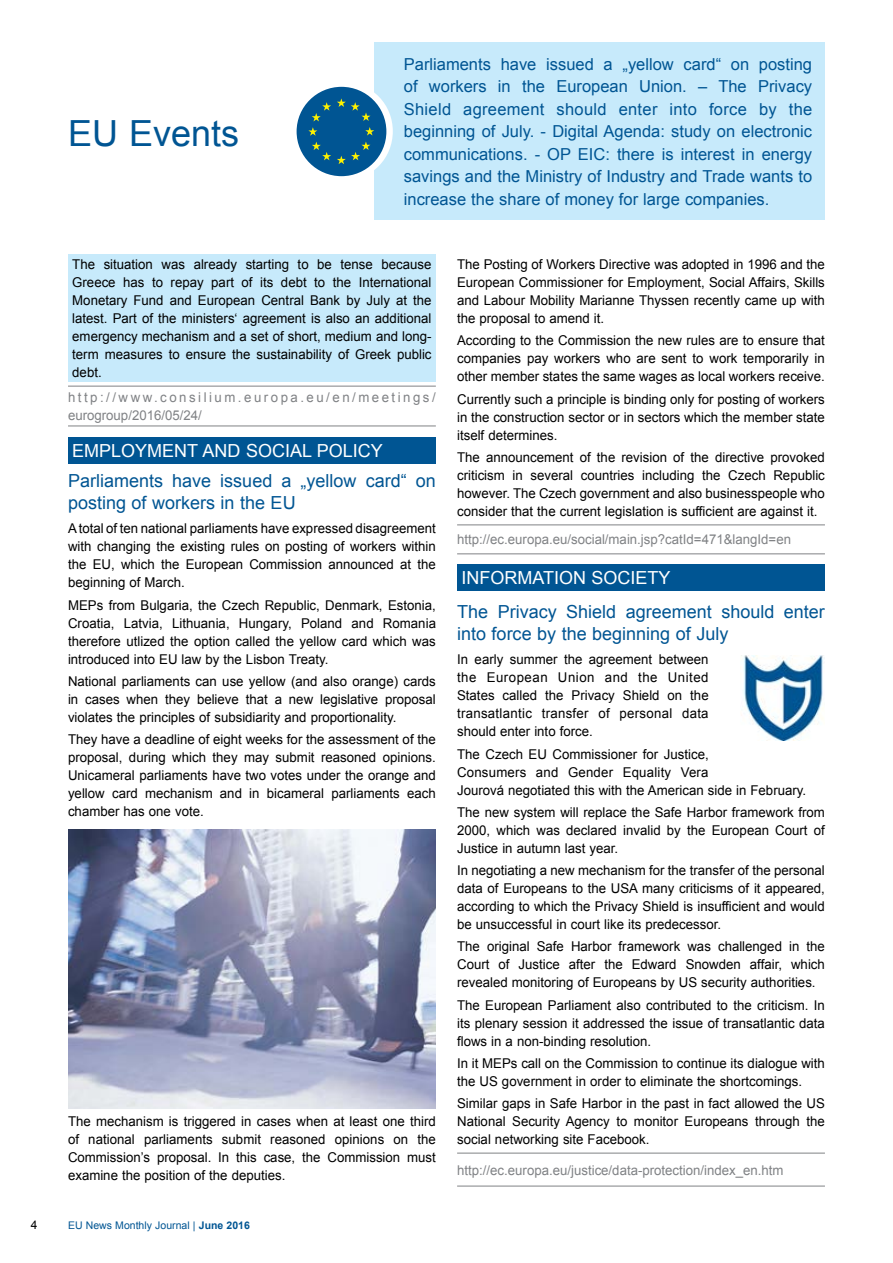
<style>
.page{position:relative;width:893px;height:1263px;background:#fff}
.page>*{position:absolute;margin:0;border:0;box-sizing:border-box;transform-origin:0 0}
.t1{font:36px "Arial";color:#005593}
.t2{font:18px/22.5px "Arial";color:#005593}
.t3{font:18px "Arial";color:#fff}
.t4{font:16.5px/22.5px "Arial";color:#005593;text-align:justify}
.t5{font:13.5px/18px "Arial";color:#000;text-align:justify}
.t6{font:13.5px "Arial";color:#808285}
.t7{font:13.5px/18px "Arial";letter-spacing:.19em;color:#808285}
.t8{font:12px "Arial";color:#000}
.t9{font:10.5px "Arial";color:#005593}
.s1{font-weight:700}
</style>
<div class="page">
<div style="left:68px;top:254px;width:368px;height:128px;background:#c7eafb"></div>
<hr style="left:68px;top:426px;width:368px;height:1px;background:#808285">
<hr style="left:68px;top:386px;width:368px;height:1px;background:#808285">
<hr style="left:457px;top:553px;width:368px;height:1px;background:#808285">
<hr style="left:457px;top:524px;width:368px;height:1px;background:#808285">
<hr style="left:457px;top:1186px;width:368px;height:1px;background:#808285">
<hr style="left:457px;top:1153px;width:368px;height:1px;background:#808285">
<div style="left:374px;top:43px;width:451px;height:177px;background:#c7eafb"></div>
<svg style="left:300px;top:83px;width:93px;height:97px"></svg>
<div style="left:297px;top:87px;width:89px;height:89px;background:#005593;border-radius:50%"></div>
<svg style="left:337px;top:98px;width:33px;height:23px"></svg>
<svg style="left:312px;top:102px;width:19px;height:19px"></svg>
<svg style="left:308px;top:127px;width:9px;height:9px"></svg>
<svg style="left:312px;top:142px;width:19px;height:18px"></svg>
<svg style="left:337px;top:142px;width:33px;height:22px"></svg>
<svg style="left:365px;top:127px;width:9px;height:9px"></svg>
<div style="left:457px;top:564px;width:368px;height:27px;background:#005593"></div>
<div style="left:68px;top:437px;width:368px;height:26px;background:#005593"></div>
<img style="left:68px;top:830px;width:368px;height:278px">
<img style="left:741px;top:655px;width:84px;height:85px">
<p class="t8" style="left:31px;top:1217px;width:8px">4</p>
<h1 class="t1" style="left:68px;top:109px;width:173px">EU Events</h1>
<p class="t4" style="left:404px;top:53px;width:410px">Parliaments have issued a „yellow card“ on posting of workers in the European Union. – The Privacy Shield agreement should enter into force by the beginning of July. - Digital Agenda: study on electronic communications. - OP EIC: there is interest in energy savings and the Ministry of Industry and Trade wants to increase the share of money for large companies.</p>
<p class="t5" style="left:72px;top:256px;width:361px">The situation was already starting to be tense because Greece has to repay part of its debt to the International Monetary Fund and European Central Bank by July at the latest. Part of the ministers‘ agreement is also an additional emergency mechanism and a set of short, medium and long&shy;term measures to ensure the sustainability of Greek public debt.</p>
<p class="t7" style="left:68px;top:388px;width:369px">http://www.consilium.europa.eu/en/meetings/ eurogroup/2016/05/24/</p>
<h2 class="t3" style="left:72px;top:439px;width:312px">EMPLOYMENT AND SOCIAL POLICY</h2>
<h2 class="t2" style="left:68px;top:469px;width:369px">Parliaments have issued a „yellow card“ on posting of workers in the EU</h2>
<p class="t5" style="left:68px;top:520px;width:369px">A total of ten national parliaments have expressed disagreement with changing the existing rules on posting of workers within the EU, which the European Commission announced at the beginning of March.</p>
<p class="t5" style="left:68px;top:596px;width:369px">MEPs from Bulgaria, the Czech Republic, Denmark, Estonia, Croatia, Latvia, Lithuania, Hungary, Poland and Romania therefore utlized the option called the yellow card which was introduced into EU law by the Lisbon Treaty.</p>
<p class="t5" style="left:68px;top:672px;width:369px">National parliaments can use yellow (and also orange) cards in cases when they believe that a new legislative proposal violates the principles of subsidiarity and proportionality.</p>
<p class="t5" style="left:68px;top:731px;width:369px">They have a deadline of eight weeks for the assessment of the proposal, during which they may submit reasoned opinions.<br>Unicameral parliaments have two votes under the orange and yellow card mechanism and in bicameral parliaments each chamber has one vote.</p>
<p class="t5" style="left:68px;top:1112px;width:369px">The mechanism is triggered in cases when at least one third of national parliaments submit reasoned opinions on the Commission’s proposal. In this case, the Commission must examine the position of the deputies.</p>
<p class="t9" style="left:68px;top:1218px;width:183px">EU News Monthly Journal | <span class="s1">June 2016</span></p>
<p class="t5" style="left:457px;top:256px;width:369px">The Posting of Workers Directive was adopted in 1996 and the European Commissioner for Employment, Social Affairs, Skills and Labour Mobility Marianne Thyssen recently came up with the proposal to amend it.</p>
<p class="t5" style="left:457px;top:332px;width:369px">According to the Commission the new rules are to ensure that companies pay workers who are sent to work temporarily in other member states the same wages as local workers receive.</p>
<p class="t5" style="left:457px;top:390px;width:369px">Currently such a principle is binding only for posting of workers in the construction sector or in sectors which the member state itself determines.</p>
<p class="t5" style="left:457px;top:448px;width:369px">The announcement of the revision of the directive provoked criticism in several countries including the Czech Republic however. The Czech government and also businesspeople who consider that the current legislation is sufficient are against it.</p>
<p class="t6" style="left:457px;top:531px;width:335px">http://ec.europa.eu/social/main.jsp?catId=471&amp;langId=en</p>
<h2 class="t3" style="left:461px;top:566px;width:13px">information</h2>
<h2 class="t3" style="left:591px;top:566px;width:13px">society</h2>
<h2 class="t2" style="left:457px;top:600px;width:369px">The Privacy Shield agreement should enter into force by the beginning of July</h2>
<p class="t5" style="left:457px;top:651px;width:253px">In early summer the agreement between the European Union and the United States called the Privacy Shield on the transatlantic transfer of personal data should enter into force.</p>
<p class="t5" style="left:457px;top:745px;width:351px;text-align:left">The Czech EU Commissioner for Justice,<br>Consumers and Gender Equality Vera<br>Jourová negotiated this with the American side in February.</p>
<p class="t5" style="left:457px;top:803px;width:369px">The new system will replace the Safe Harbor framework from 2000, which was declared invalid by the European Court of Justice in autumn last year.</p>
<p class="t5" style="left:457px;top:861px;width:369px">In negotiating a new mechanism for the transfer of the personal data of Europeans to the USA many criticisms of it appeared, according to which the Privacy Shield is insufficient and would be unsuccessful in court like its predecessor.</p>
<p class="t5" style="left:457px;top:938px;width:369px">The original Safe Harbor framework was challenged in the Court of Justice after the Edward Snowden affair, which revealed monitoring of Europeans by US security authorities.</p>
<p class="t5" style="left:457px;top:996px;width:369px">The European Parliament also contributed to the criticism. In its plenary session it addressed the issue of transatlantic data flows in a non-binding resolution.</p>
<p class="t5" style="left:457px;top:1054px;width:369px">In it MEPs call on the Commission to continue its dialogue with the US government in order to eliminate the shortcomings.</p>
<p class="t5" style="left:457px;top:1094px;width:369px">Similar gaps in Safe Harbor in the past in fact allowed the US National Security Agency to monitor Europeans through the social networking site Facebook.</p>
<p class="t6" style="left:457px;top:1161px;width:328px">http://ec.europa.eu/justice/data-protection/index_en.htm</p>
</div>
